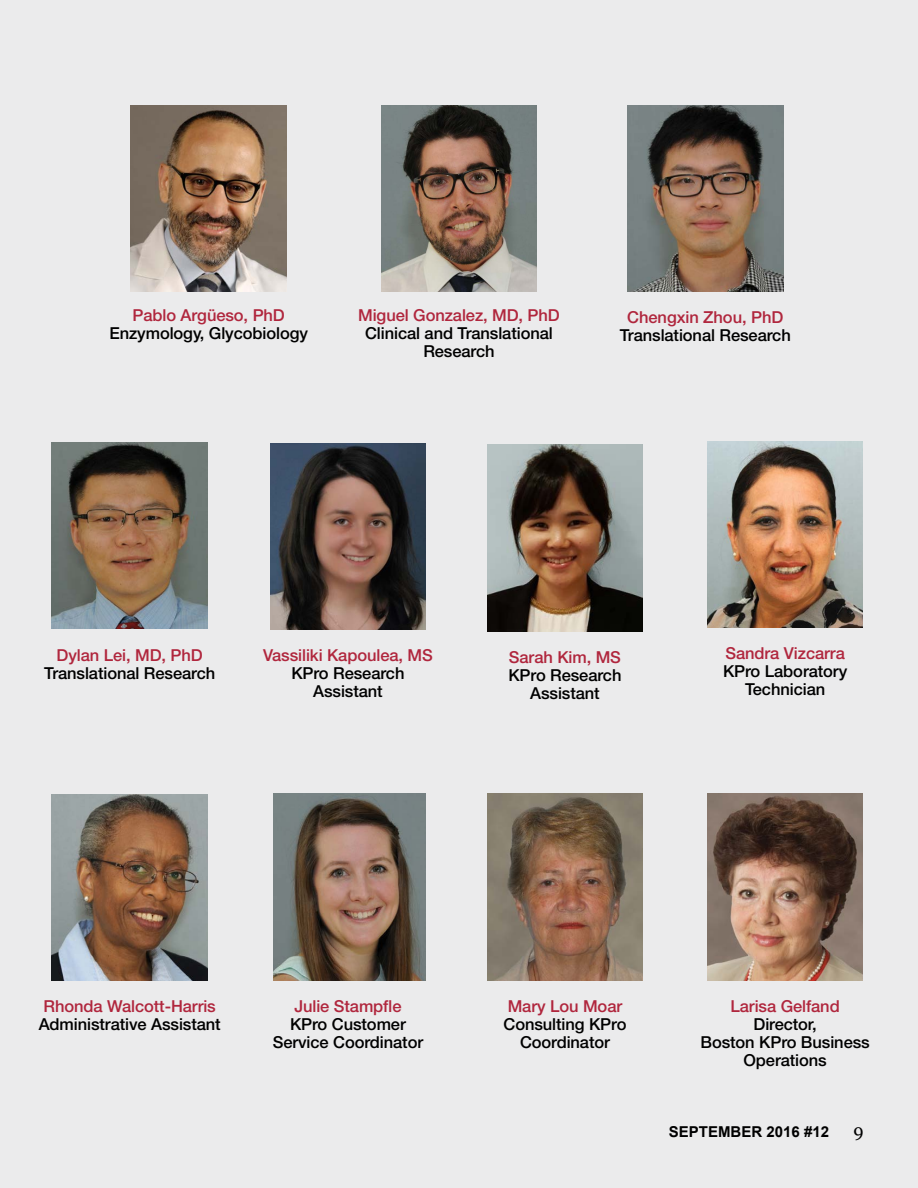
<style>
.page{position:relative;width:918px;height:1188px;background:#ebebec}
.page>*{position:absolute;margin:0;border:0;box-sizing:border-box;transform-origin:0 0}
.t1{font:18px "Georgia";color:#000}
.t2{font:500 16.5px/18px "Helvetica Neue LT Std";letter-spacing:-.005em;color:#000;text-align:center}
.t3{font:500 16.5px "Helvetica Neue LT Std";letter-spacing:-.005em;color:#b0263d}
.t4{font:700 15px "Arial";color:#000}
</style>
<div class="page">
<img style="left:487px;top:794px;width:156px;height:186px">
<img style="left:52px;top:794px;width:155px;height:186px">
<img style="left:707px;top:794px;width:156px;height:186px">
<img style="left:381px;top:105px;width:156px;height:187px">
<img style="left:628px;top:105px;width:155px;height:187px">
<img style="left:273px;top:794px;width:153px;height:186px">
<img style="left:52px;top:443px;width:155px;height:186px">
<img style="left:131px;top:105px;width:155px;height:187px">
<img style="left:707px;top:441px;width:156px;height:187px">
<img style="left:270px;top:443px;width:156px;height:187px">
<img style="left:487px;top:445px;width:156px;height:186px">
<p class="t3" style="left:133px;top:306px;width:154px">Pablo Argüeso, PhD</p>
<p class="t2" style="left:109px;top:324px;width:200px">Enzymology, Glycobiology</p>
<p class="t3" style="left:358px;top:306px;width:203px">Miguel Gonzalez, MD, PhD</p>
<p class="t2" style="left:365px;top:324px;width:189px">Clinical and Translational<br>Research</p>
<p class="t3" style="left:627px;top:308px;width:157px">Chengxin Zhou, PhD</p>
<p class="t2" style="left:620px;top:326px;width:173px">Translational Research</p>
<p class="t3" style="left:57px;top:645px;width:148px">Dylan Lei, MD, PhD</p>
<p class="t2" style="left:44px;top:664px;width:173px">Translational Research</p>
<p class="t3" style="left:263px;top:646px;width:171px">Vassiliki Kapoulea, MS</p>
<p class="t2" style="left:291px;top:664px;width:115px">KPro Research<br>Assistant</p>
<p class="t3" style="left:509px;top:647px;width:114px">Sarah Kim, MS</p>
<p class="t2" style="left:508px;top:666px;width:115px">KPro Research<br>Assistant</p>
<p class="t3" style="left:725px;top:643px;width:121px">Sandra Vizcarra</p>
<p class="t2" style="left:723px;top:662px;width:126px">KPro Laboratory<br>Technician</p>
<p class="t3" style="left:44px;top:997px;width:174px">Rhonda Walcott-Harris</p>
<p class="t2" style="left:39px;top:1015px;width:184px">Administrative Assistant</p>
<p class="t3" style="left:294px;top:997px;width:109px">Julie Stampfle</p>
<p class="t2" style="left:273px;top:1015px;width:152px">KPro Customer<br>Service Coordinator</p>
<p class="t3" style="left:508px;top:997px;width:116px">Mary Lou Moar</p>
<p class="t2" style="left:504px;top:1015px;width:124px">Consulting KPro<br>Coordinator</p>
<p class="t3" style="left:731px;top:997px;width:111px">Larisa Gelfand</p>
<p class="t2" style="left:700px;top:1015px;width:171px">Director,<br>Boston KPro Business<br>Operations</p>
<p class="t4" style="left:669px;top:1122px;width:162px">SEPTEMBER 2016 #12</p>
<p class="t1" style="left:853px;top:1120px;width:12px">9</p>
</div>
